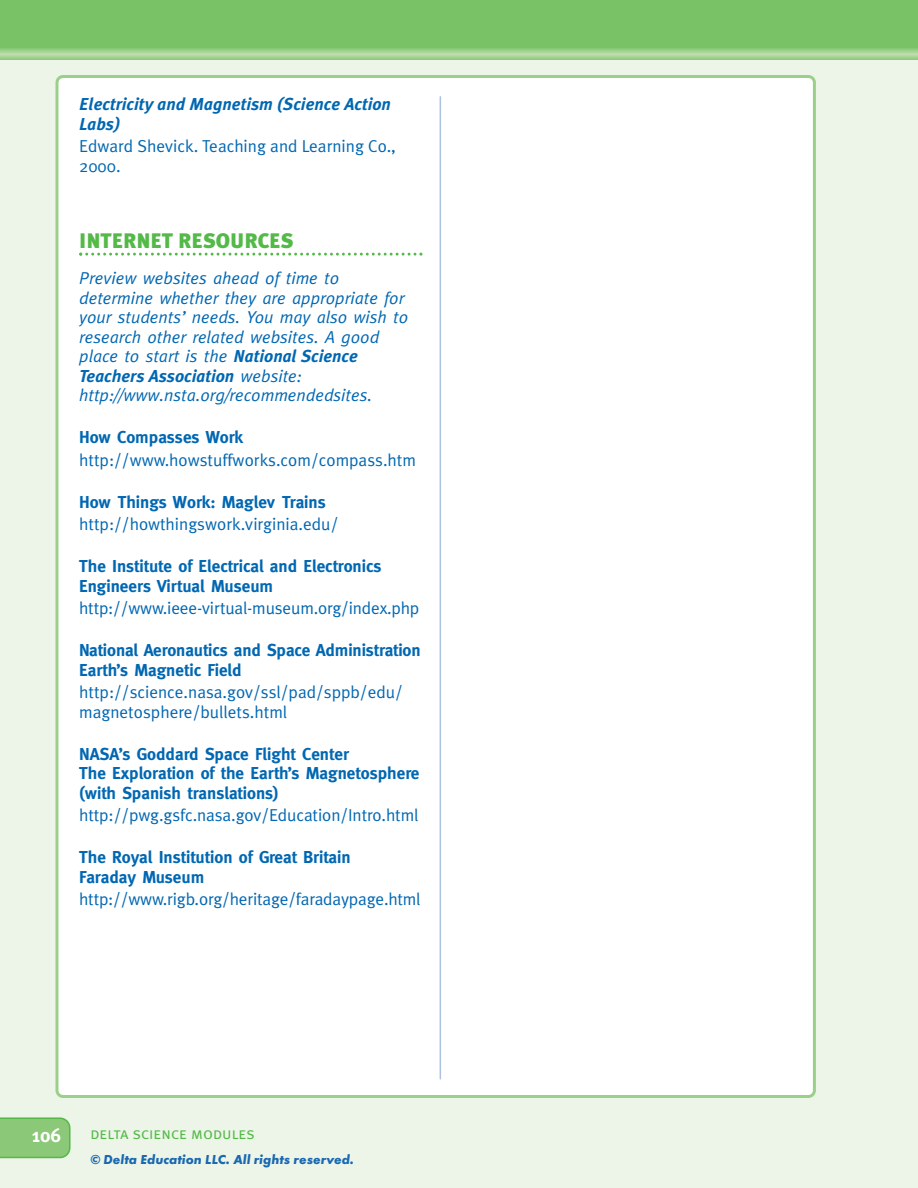
<style>
.page{position:relative;width:918px;height:1188px;background:#ecf5e8}
.page>*{position:absolute;margin:0;border:0;box-sizing:border-box;transform-origin:0 0}
.t1{font:900 21px "Meta Plus";color:#53b947}
.t2{font:700 19.5px "Meta";color:#fff}
.t3{font:17.25px/19.5px "Meta Plus Normal";color:#0067b2}
.t4{font:700 17.25px/19.5px "Meta";color:#0067b2}
.t5{font:italic 17.25px/19.5px "Meta";color:#0067b2}
.t6{font:italic 700 17.25px/19.5px "Meta Plus";color:#0067b2}
.t7{font:16.5px "Meta Plus Normal Caps";color:#53b947}
.t8{font:italic 700 13.5px "Futura T";color:#1a68b1}
.s1{font-family:"Meta Plus";font-weight:700}
.s2{font-family:"Meta";font-weight:400}
</style>
<div class="page">
<div style="left:0;top:0;width:918px;height:59px;background:#79c366"></div>
<div style="left:0;top:49px;width:918px;height:10px;background:#90cc80"></div>
<div style="left:0;top:50px;width:918px;height:8px;background:#9bd08a"></div>
<div style="left:0;top:51px;width:918px;height:6px;background:#a3d394"></div>
<hr style="left:0;top:52px;width:918px;height:4px;background:#add79e">
<hr style="left:0;top:53px;width:918px;height:2px;background:#b8dca9">
<hr style="left:0;top:54px;width:918px;height:1px;background:#bcdead">
<div style="left:55px;top:75px;width:761px;height:1023px;background:#fff"></div>
<svg style="left:79px;top:253px;width:343px;height:3px"></svg>
<hr style="left:440px;top:97px;width:1px;height:982px;background:#adc0e2">
<svg style="left:0;top:1117px;width:70px;height:41px"></svg>
<p class="t6" style="left:79px;top:96px;width:313px">Electricity and Magnetism (Science Action<br>Labs)</p>
<p class="t3" style="left:79px;top:138px;width:318px">Edward Shevick. Teaching and Learning Co.,<br>2000.</p>
<p class="t1" style="left:79px;top:233px;width:216px">INTERNET RESOURCES</p>
<p class="t5" style="left:79px;top:270px;width:331px">Preview websites ahead of time to determine whether they are appropriate for your students’ needs. You may also wish to research other related websites. A good place to start is the <span class="s1">National Science</span></p>
<p class="t6" style="left:79px;top:368px;width:224px">Teachers Association <span class="s2">website:</span></p>
<p class="t5" style="left:79px;top:387px;width:294px">http://www.nsta.org/recommendedsites.</p>
<p class="t4" style="left:79px;top:429px;width:165px">How Compasses Work</p>
<p class="t3" style="left:79px;top:452px;width:338px">http://www.howstuffworks.com/compass.htm</p>
<p class="t4" style="left:79px;top:494px;width:248px">How Things Work: Maglev Trains</p>
<p class="t3" style="left:79px;top:516px;width:261px">http://howthingswork.virginia.edu/</p>
<p class="t4" style="left:79px;top:558px;width:304px">The Institute of Electrical and Electronics<br>Engineers Virtual Museum</p>
<p class="t3" style="left:79px;top:600px;width:342px">http://www.ieee-virtual-museum.org/index.php</p>
<p class="t4" style="left:79px;top:642px;width:343px">National Aeronautics and Space Administration<br>Earth’s Magnetic Field</p>
<p class="t3" style="left:79px;top:684px;width:325px">http://science.nasa.gov/ssl/pad/sppb/edu/ magnetosphere/bullets.html</p>
<p class="t4" style="left:79px;top:746px;width:342px">NASA’s Goddard Space Flight Center<br>The Exploration of the Earth’s Magnetosphere (with Spanish translations)</p>
<p class="t3" style="left:79px;top:807px;width:341px">http://pwg.gsfc.nasa.gov/Education/Intro.html</p>
<p class="t4" style="left:79px;top:849px;width:273px">The Royal Institution of Great Britain<br>Faraday Museum</p>
<p class="t3" style="left:79px;top:891px;width:343px">http://www.rigb.org/heritage/faradaypage.html</p>
<p class="t2" style="left:31px;top:1128px;width:31px">106</p>
<p class="t7" style="left:90px;top:1124px;width:166px">delta science modules</p>
<p class="t8" style="left:90px;top:1154px;width:265px">© Delta Education LLC. All rights reserved.</p>
</div>
